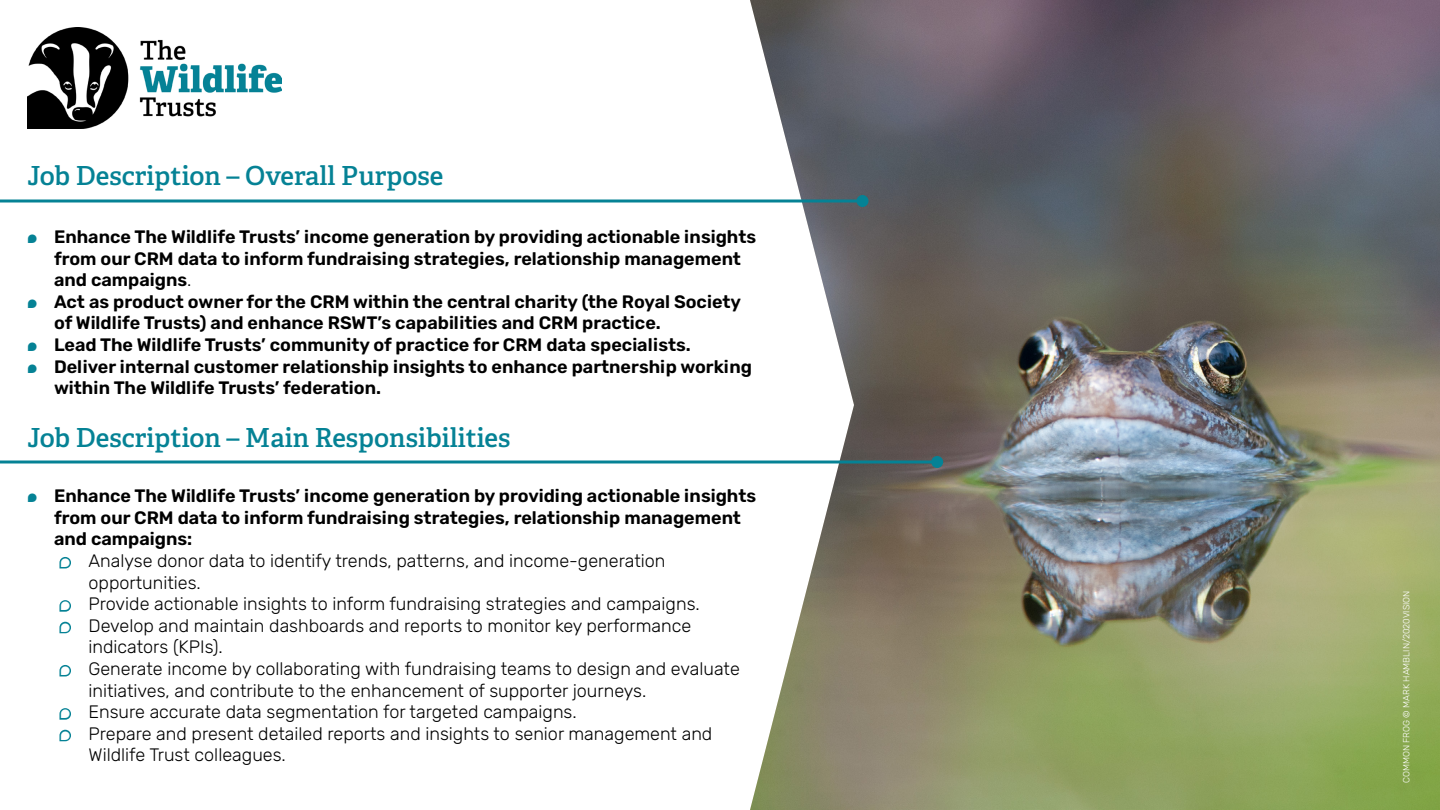
<style>
.page{position:relative;width:1440px;height:810px;background:#fff}
.page>*{position:absolute;margin:0;border:0;box-sizing:border-box;transform-origin:0 0}
.Page_title{font:600 26.25px "Adelle";color:#058295}
.t1{font:300 18px/21.6px "Rubik";color:#000}
.Page_title-2{font:300 9px "Rubik";color:#fff}
.s1{color:#058295}
</style>
<div class="page">
<img style="left:750px;top:0;width:690px;height:810px">
<img style="left:27px;top:27px;width:254px;height:101px">
<hr style="left:0;top:200px;width:862px;height:2px;background:#058295">
<div style="left:856px;top:195px;width:12px;height:12px;background:#058295;border-radius:50%"></div>
<svg style="left:0;top:460px;width:931px;height:4px;background:#3e9caa"></svg>
<div style="left:931px;top:456px;width:12px;height:12px;background:#058295;border-radius:50%"></div>
<p class="Page_title" style="left:27px;top:156px;width:418px">Job Description – Overall Purpose</p>
<p class="t1" style="left:54px;top:226px;width:704px;text-indent:-27px"><span class="s1">•</span> Enhance The Wildlife Trusts’ income generation by providing actionable insights from our CRM data to inform fundraising strategies, relationship management and campaigns.</p>
<p class="t1" style="left:54px;top:291px;width:689px;text-indent:-27px"><span class="s1">•</span> Act as product owner for the CRM within the central charity (the Royal Society of Wildlife Trusts) and enhance RSWT’s capabilities and CRM practice.</p>
<p class="t1" style="left:27px;top:334px;width:665px"><span class="s1">•</span> Lead The Wildlife Trusts’ community of practice for CRM data specialists.</p>
<p class="t1" style="left:54px;top:356px;width:699px;text-indent:-27px"><span class="s1">•</span> Deliver internal customer relationship insights to enhance partnership working within The Wildlife Trusts’ federation.</p>
<p class="Page_title" style="left:27px;top:419px;width:485px">Job Description – Main Responsibilities</p>
<p class="t1" style="left:54px;top:486px;width:704px;text-indent:-27px"><span class="s1">•</span> Enhance The Wildlife Trusts’ income generation by providing actionable insights from our CRM data to inform fundraising strategies, relationship management and campaigns:</p>
<p class="t1" style="left:88px;top:550px;width:579px;text-indent:-28px"><span class="s1">•</span> Analyse donor data to identify trends, patterns, and income-generation opportunities.</p>
<p class="t1" style="left:60px;top:594px;width:641px"><span class="s1">•</span> Provide actionable insights to inform fundraising strategies and campaigns.</p>
<p class="t1" style="left:88px;top:615px;width:604px;text-indent:-28px"><span class="s1">•</span> Develop and maintain dashboards and reports to monitor key performance indicators (KPIs).</p>
<p class="t1" style="left:88px;top:658px;width:653px;text-indent:-28px"><span class="s1">•</span> Generate income by collaborating with fundraising teams to design and evaluate initiatives, and contribute to the enhancement of supporter journeys.</p>
<p class="t1" style="left:60px;top:702px;width:518px"><span class="s1">•</span> Ensure accurate data segmentation for targeted campaigns.</p>
<p class="t1" style="left:88px;top:723px;width:625px;text-indent:-28px"><span class="s1">•</span> Prepare and present detailed reports and insights to senior management and<br>Wildlife Trust colleagues.</p>
<p class="Page_title-2" style="left:1401px;top:783px;width:194px;rotate:-90deg">COMMON FROG © MARK HAMBLIN/2020VISION</p>
</div>
